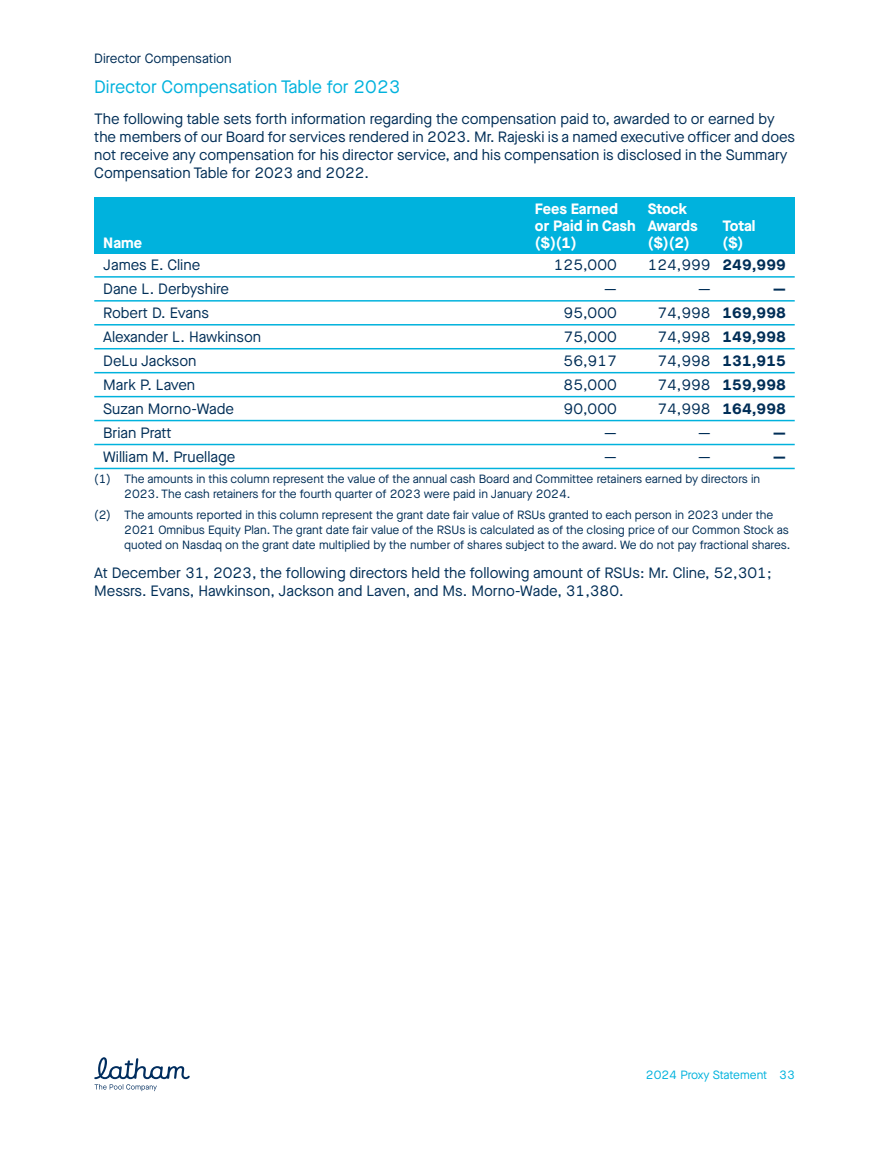
<style>
.page{position:relative;width:891px;height:1161px;background:#fff}
.page>*{position:absolute;margin:0;border:0;box-sizing:border-box;transform-origin:0 0}
.t1{font:18px "Maison Neue";color:#00b2dd}
.t2{font:15px/18px "Maison Neue";color:#002e57}
.t3{font:700 15px "Maison Neue";color:#002e57}
.t4{font:700 15px/16.8px "Maison Neue";color:#fff}
.t5{font:13.5px "Maison Neue";color:#002e57}
.t6{font:12px/15px "Maison Neue";color:#002e57}
.t7{font:12px "Maison Neue";color:#00b2dd}
.s1{font-weight:700}
.s2{font-weight:400}
</style>
<div class="page">
<div style="left:94px;top:198px;width:701px;height:56px;background:#00b2dd"></div>
<hr style="left:94px;top:276px;width:701px;height:2px;background:#00b2dd">
<hr style="left:94px;top:300px;width:701px;height:2px;background:#00b2dd">
<hr style="left:94px;top:324px;width:701px;height:2px;background:#00b2dd">
<hr style="left:94px;top:348px;width:701px;height:1px;background:#00b2dd">
<hr style="left:94px;top:372px;width:701px;height:1px;background:#00b2dd">
<hr style="left:94px;top:396px;width:701px;height:1px;background:#00b2dd">
<hr style="left:94px;top:420px;width:701px;height:1px;background:#00b2dd">
<hr style="left:94px;top:444px;width:701px;height:1px;background:#00b2dd">
<hr style="left:94px;top:468px;width:701px;height:1px;background:#00b2dd">
<svg style="left:94px;top:1057px;width:96px;height:34px"></svg>
<p class="t5" style="left:94px;top:49px;width:139px">Director Compensation</p>
<p class="t1" style="left:94px;top:75px;width:308px">Director Compensation Table for 2023</p>
<p class="t2" style="left:94px;top:110px;width:702px">The following table sets forth information regarding the compensation paid to, awarded to or earned by the members of our Board for services rendered in 2023. Mr. Rajeski is a named executive officer and does not receive any compensation for his director service, and his compensation is disclosed in the Summary Compensation Table for 2023 and 2022.</p>
<p class="t4" style="left:103px;top:234px;width:40px">Name</p>
<p class="t4" style="left:535px;top:200px;width:102px">Fees Earned or Paid in Cash ($)(1)</p>
<p class="t4" style="left:648px;top:200px;width:51px">Stock<br>Awards ($)(2)</p>
<p class="t4" style="left:723px;top:217px;width:34px">Total ($)</p>
<p class="t2" style="left:103px;top:256px;width:99px">James E. Cline</p>
<p class="t2" style="left:554px;top:256px;width:64px">125,000</p>
<p class="t2" style="left:648px;top:256px;width:140px">124,999 <span class="s1">249,999</span></p>
<p class="t2" style="left:103px;top:280px;width:127px">Dane L. Derbyshire</p>
<p class="t2" style="left:604px;top:280px;width:14px">—</p>
<p class="t2" style="left:698px;top:280px;width:14px">—</p>
<p class="t3" style="left:773px;top:278px;width:14px">—</p>
<p class="t2" style="left:103px;top:304px;width:107px">Robert D. Evans</p>
<p class="t2" style="left:564px;top:304px;width:55px">95,000</p>
<p class="t3" style="left:657px;top:302px;width:130px"><span class="s2">74,998</span> 169,998</p>
<p class="t2" style="left:103px;top:328px;width:159px">Alexander L. Hawkinson</p>
<p class="t2" style="left:564px;top:328px;width:55px">75,000</p>
<p class="t3" style="left:657px;top:326px;width:130px"><span class="s2">74,998</span> 149,998</p>
<p class="t2" style="left:103px;top:352px;width:95px">DeLu Jackson</p>
<p class="t2" style="left:564px;top:352px;width:55px">56,917</p>
<p class="t3" style="left:657px;top:350px;width:130px"><span class="s2">74,998</span> 131,915</p>
<p class="t2" style="left:103px;top:376px;width:93px">Mark P. Laven</p>
<p class="t2" style="left:564px;top:376px;width:55px">85,000</p>
<p class="t3" style="left:657px;top:374px;width:130px"><span class="s2">74,998</span> 159,998</p>
<p class="t2" style="left:103px;top:399px;width:132px">Suzan Morno-Wade</p>
<p class="t2" style="left:564px;top:399px;width:55px">90,000</p>
<p class="t3" style="left:657px;top:398px;width:130px"><span class="s2">74,998</span> 164,998</p>
<p class="t2" style="left:103px;top:423px;width:70px">Brian Pratt</p>
<p class="t2" style="left:604px;top:423px;width:14px">—</p>
<p class="t2" style="left:698px;top:423px;width:14px">—</p>
<p class="t3" style="left:773px;top:422px;width:14px">—</p>
<p class="t2" style="left:103px;top:447px;width:134px">William M. Pruellage</p>
<p class="t2" style="left:604px;top:447px;width:14px">—</p>
<p class="t2" style="left:698px;top:447px;width:14px">—</p>
<p class="t3" style="left:773px;top:446px;width:14px">—</p>
<p class="t6" style="left:124px;top:471px;width:637px;text-indent:-30px">(1) The amounts in this column represent the value of the annual cash Board and Committee retainers earned by directors in<br>2023. The cash retainers for the fourth quarter of 2023 were paid in January 2024.</p>
<p class="t6" style="left:124px;top:507px;width:668px;text-indent:-30px">(2) The amounts reported in this column represent the grant date fair value of RSUs granted to each person in 2023 under the<br>2021 Omnibus Equity Plan. The grant date fair value of the RSUs is calculated as of the closing price of our Common Stock as quoted on Nasdaq on the grant date multiplied by the number of shares subject to the award. We do not pay fractional shares.</p>
<p class="t2" style="left:94px;top:564px;width:679px">At December 31, 2023, the following directors held the following amount of RSUs: Mr. Cline, 52,301;<br>Messrs. Evans, Hawkinson, Jackson and Laven, and Ms. Morno-Wade, 31,380.</p>
<p class="t7" style="left:646px;top:1067px;width:150px">2024 Proxy Statement 33</p>
</div>
